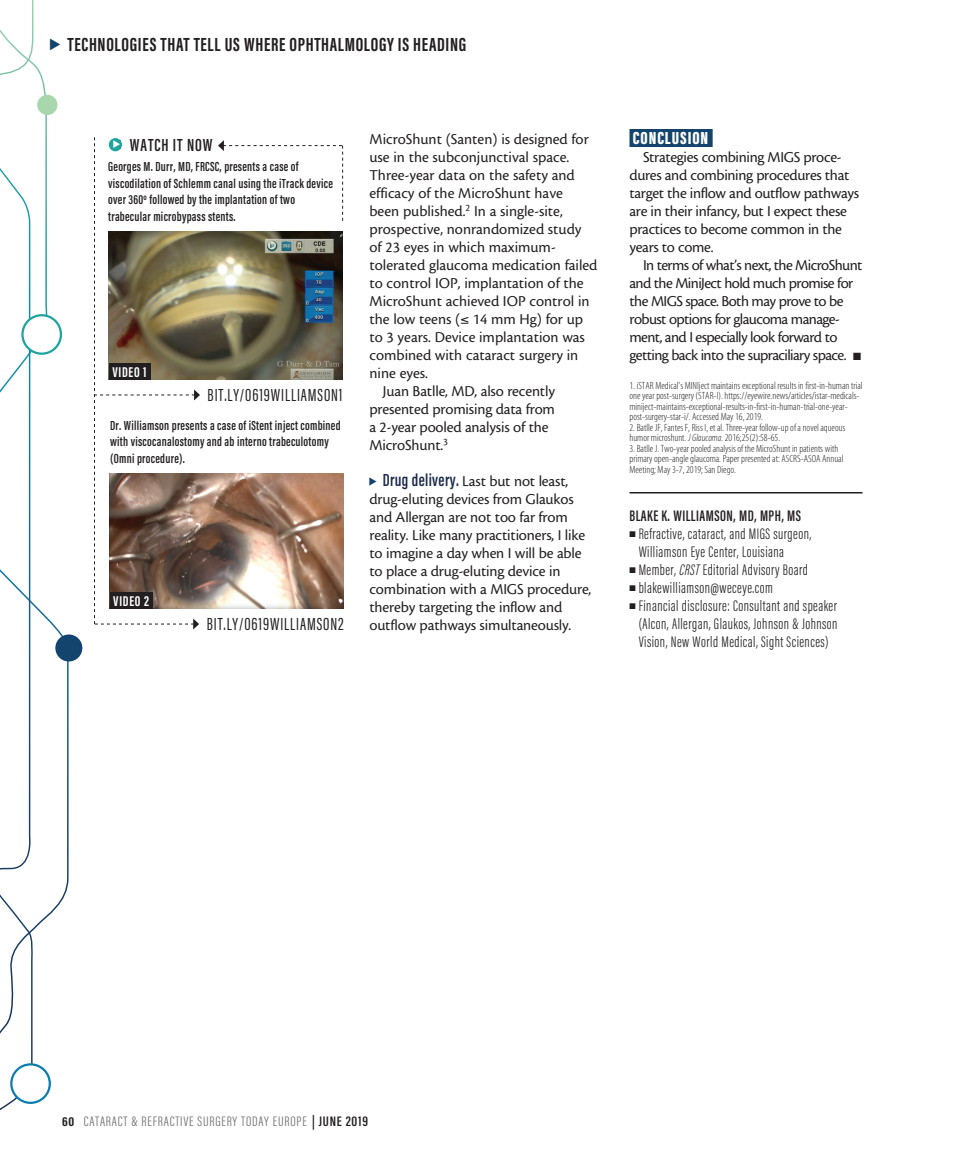
<style>
.page{position:relative;width:972px;height:1161px;background:#fff}
.page>*{position:absolute;margin:0;border:0;box-sizing:border-box;transform-origin:0 0}
.t1{font:700 19.5px "Acumin Pro Extra Cond";letter-spacing:.035em;color:#231f20}
.subhead{font:18px "Acumin Pro Extra Cond";letter-spacing:.05em;color:#231f20}
.subhead-2{font:900 18px "Acumin Pro Extra Cond";letter-spacing:.05em;color:#fff}
.subhead-3{font:600 18px "Acumin Pro Extra Cond";letter-spacing:.05em;color:#231f20}
.subhead_2{font:15.75px/18px "Cronos MM 408 10";color:#231f20}
.body{font:15.75px/18px "Cronos MM 408 10";letter-spacing:-.02em;color:#231f20}
.bio_info{font:300 15.75px/18px "Acumin Pro Extra Cond";letter-spacing:.03em;color:#231f20}
.body-2{font:15.75px/18px "Cronos MM 408 10";letter-spacing:-.04em;color:#231f20}
.bio_name{font:600 15.75px "Acumin Pro Extra Cond";letter-spacing:.03em;color:#231f20}
.subhead-4{font:700 14.55px "Acumin Pro Extra Cond";letter-spacing:.05em;color:#fff}
.t2{font:300 14.1px "Acumin Pro Extra Cond";letter-spacing:.05em;color:#6c6d70;scale:1.11 1}
.t3{font:600 13.5px/16.5px "Acumin Pro Extra Cond";letter-spacing:.02em;color:#231f20}
.footnote{font:10.5px/10.5px "Myriad MM 215 300";color:#231f20}
.s1{font-family:"Acumin Pro Extra Cond";font-weight:600;font-size:18px;color:#1a284b}
.s2{font-family:"Myriad MM It 215 300"}
.s3{font-style:italic}
.s4{font-weight:700;font-size:13.35px;color:#231f20}
.s5{font-weight:600;color:#231f20}
</style>
<div class="page">
<div style="left:630px;top:129px;width:83px;height:18px;background:#13446e"></div>
<hr style="left:630px;top:492px;width:232px;height:2px;background:#231f20">
<img style="left:200px;top:231px;width:143px;height:149px">
<img style="left:200px;top:473px;width:144px;height:136px">
<svg style="left:218px;top:140px;width:125px;height:81px"></svg>
<svg style="left:50px;top:95px;width:19px;height:995px"></svg>
<svg style="left:34px;top:64px;width:16px;height:1040px"></svg>
<div style="left:37px;top:95px;width:20px;height:20px;background:#a8d7ae;border-radius:50%"></div>
<div style="left:55px;top:634px;width:27px;height:28px;background:#13446e;border-radius:50%"></div>
<svg style="left:0;top:0;width:34px;height:1111px"></svg>
<div style="left:22px;top:315px;width:39px;height:39px;background:#fff;border-radius:50%"></div>
<div style="left:21px;top:314px;width:41px;height:41px;border:2px solid #1fa59f;border-radius:50%"></div>
<div style="left:11px;top:1064px;width:39px;height:39px;background:#fff;border-radius:50%"></div>
<div style="left:10px;top:1063px;width:41px;height:41px;border:2px solid #0c7dad;border-radius:50%"></div>
<svg style="left:94px;top:137px;width:106px;height:493px"></svg>
<p class="t1" style="left:68px;top:32px;width:400px">TECHNOLOGIES THAT TELL US WHERE OPHTHALMOLOGY IS HEADING</p>
<p class="subhead-3" style="left:130px;top:134px;width:84px">WATCH IT NOW</p>
<p class="t3" style="left:108px;top:158px;width:226px">Georges M. Durr, MD, FRCSC, presents a case of viscodilation of Schlemm canal using the iTrack device over 360º followed by the implantation of two trabecular microbypass stents.</p>
<p class="subhead-4" style="left:113px;top:363px;width:36px">VIDEO 1</p>
<p class="subhead" style="left:208px;top:384px;width:137px">BIT.LY/0619WILLIAMSON1</p>
<p class="t3" style="left:110px;top:417px;width:232px">Dr. Williamson presents a case of iStent inject combined with viscocanalostomy and ab interno trabeculotomy (Omni procedure).</p>
<p class="subhead-4" style="left:113px;top:592px;width:37px">VIDEO 2</p>
<p class="subhead" style="left:207px;top:613px;width:138px">BIT.LY/0619WILLIAMSON2</p>
<p class="subhead_2" style="left:369px;top:130px;width:229px">MicroShunt (Santen) is designed for use in the subconjunctival space.<br>Three-year data on the safety and efficacy of the MicroShunt have<br>been published.<sup>2</sup> In a single-site, prospective, nonrandomized study of 23 eyes in which maximum&shy;tolerated glaucoma medication failed to control IOP, implantation of the<br>MicroShunt achieved IOP control in the low teens (≤ 14 mm Hg) for up to 3 years. Device implantation was combined with cataract surgery in nine eyes.</p>
<p class="body" style="left:369px;top:382px;width:187px;text-indent:14px">Juan Batlle, MD, also recently presented promising data from a 2-year pooled analysis of the<br>MicroShunt.<sup>3</sup></p>
<p class="subhead_2" style="left:369px;top:472px;width:223px;text-indent:13px"><span class="s1">Drug delivery.</span> Last but not least, drug-eluting devices from Glaukos and Allergan are not too far from reality. Like many practitioners, I like to imagine a day when I will be able to place a drug-eluting device in combination with a MIGS procedure, thereby targeting the inflow and outflow pathways simultaneously.</p>
<p class="subhead-2" style="left:633px;top:127px;width:77px">CONCLUSION</p>
<p class="body" style="left:630px;top:148px;width:231px;text-indent:14px">Strategies combining MIGS proce&shy;dures and combining procedures that target the inflow and outflow pathways are in their infancy, but I expect these practices to become common in the years to come.</p>
<p class="body-2" style="left:630px;top:256px;width:235px;text-indent:14px">In terms of what’s next, the MicroShunt and the MiniJect hold much promise for the MIGS space. Both may prove to be robust options for glaucoma manage&shy;ment, and I especially look forward to getting back into the supraciliary space. ■</p>
<p class="footnote" style="left:629px;top:380px;width:235px">1. iSTAR Medical’s MINIject maintains exceptional results in first-in-human trial one year post-surgery (STAR-I). https://eyewire.news/articles/istar-medicals&shy;miniject-maintains-exceptional-results-in-first-in-human-trial-one-year&shy;post-surgery-star-i/. Accessed May 16, 2019.</p>
<p class="footnote" style="left:629px;top:422px;width:217px">2. Batlle JF, Fantes F, Riss I, et al. Three-year follow-up of a novel aqueous humor microshunt. <span class="s2">J Glaucoma.</span> 2016;25(2):58-65.</p>
<p class="footnote" style="left:629px;top:443px;width:215px">3. Batlle J. Two-year pooled analysis of the MicroShunt in patients with primary open-angle glaucoma. Paper presented at: ASCRS-ASOA Annual<br>Meeting; May 3-7, 2019; San Diego.</p>
<p class="bio_name" style="left:629px;top:506px;width:173px">BLAKE K. WILLIAMSON, MD, MPH, MS</p>
<p class="bio_info" style="left:639px;top:524px;width:174px;text-indent:-9px">■ Refractive, cataract, and MIGS surgeon,<br>Williamson Eye Center, Louisiana</p>
<p class="bio_info" style="left:629px;top:560px;width:180px">■ Member, <span class="s3">CRST</span> Editorial Advisory Board</p>
<p class="bio_info" style="left:629px;top:578px;width:145px">■ blakewilliamson@weceye.com</p>
<p class="bio_info" style="left:629px;top:596px;width:210px;text-align:center">■ Financial disclosure: Consultant and speaker (Alcon, Allergan, Glaukos, Johnson &amp; Johnson<br>Vision, New World Medical, Sight Sciences)</p>
<p class="t2" style="left:62px;top:1113px;width:277px"><span class="s4">60</span> CATARACT &amp; REFRACTIVE SURGERY TODAY EUROPE <span class="s5">| JUNE 2019</span></p>
</div>
